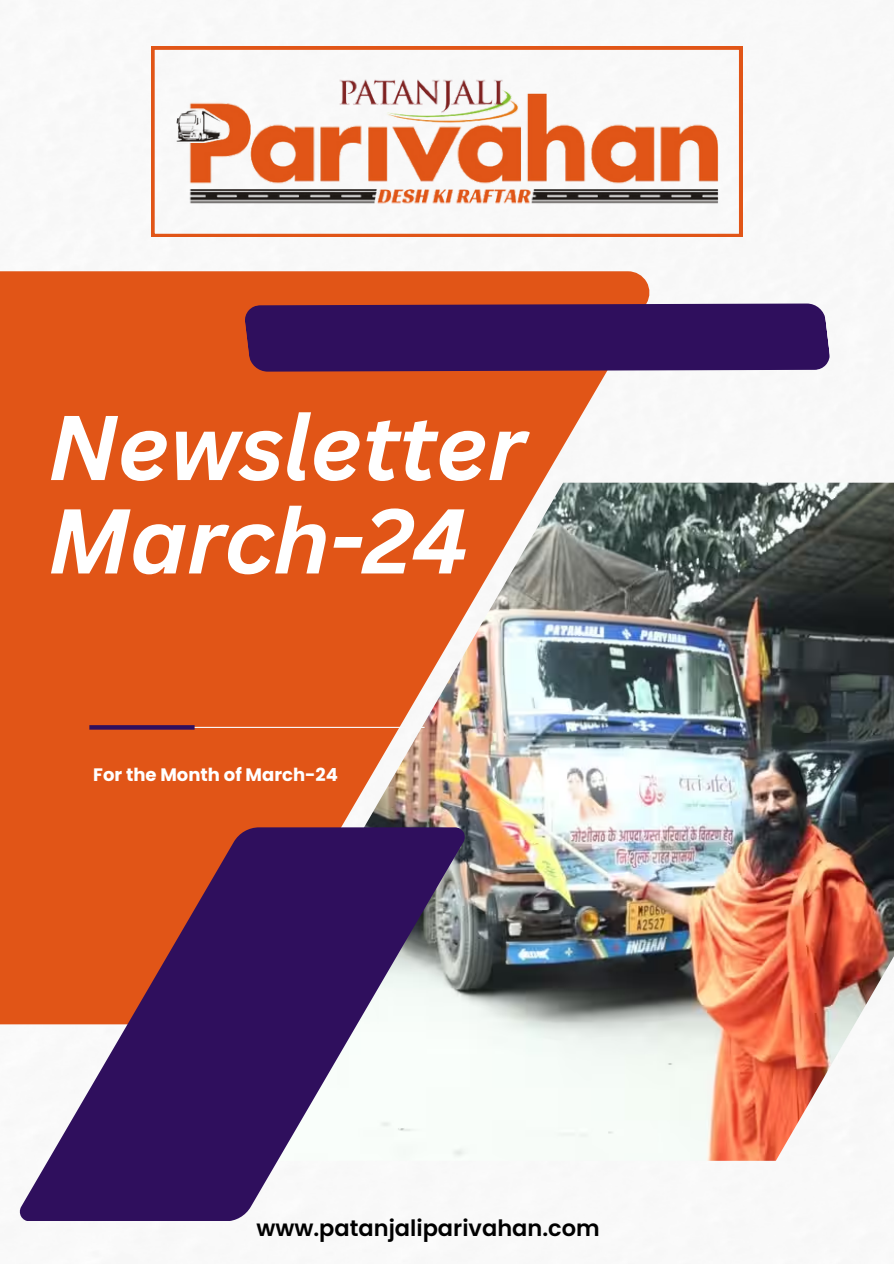
<style>
.page{position:relative;width:894px;height:1264px;background:#fff}
.page>*{position:absolute;margin:0;border:0;box-sizing:border-box;transform-origin:0 0}
.t1{font:italic 700 89.7px/93.3px "Canva Sans";letter-spacing:-.01em;color:#fff}
.t2{font:600 22.5px "Poppins";color:#000}
.t3{font:700 18px "Poppins";color:#fff}
</style>
<div class="page">
<div style="left:0;top:271px;width:650px;height:753px;background:#e15517"></div>
<img style="left:171px;top:482px;width:722px;height:678px">
<svg style="left:19px;top:827px;width:446px;height:394px;fill:#2f0f5d"></svg>
<hr style="left:192px;top:726px;width:232px;height:2px;background:#fafafa">
<svg style="left:89px;top:725px;width:105px;height:4px"></svg>
<div style="left:245px;top:303px;width:584px;height:68px;background:#2f0f5d"></div>
<svg style="left:151px;top:46px;width:591px;height:191px"></svg>
<h1 class="t1" style="left:48px;top:398px;width:479px">Newsletter<br>March-24</h1>
<p class="t3" style="left:93px;top:761px;width:246px">For the Month of March-24</p>
<h2 class="t2" style="left:256px;top:1212px;width:345px">www.patanjaliparivahan.com</h2>
</div>
